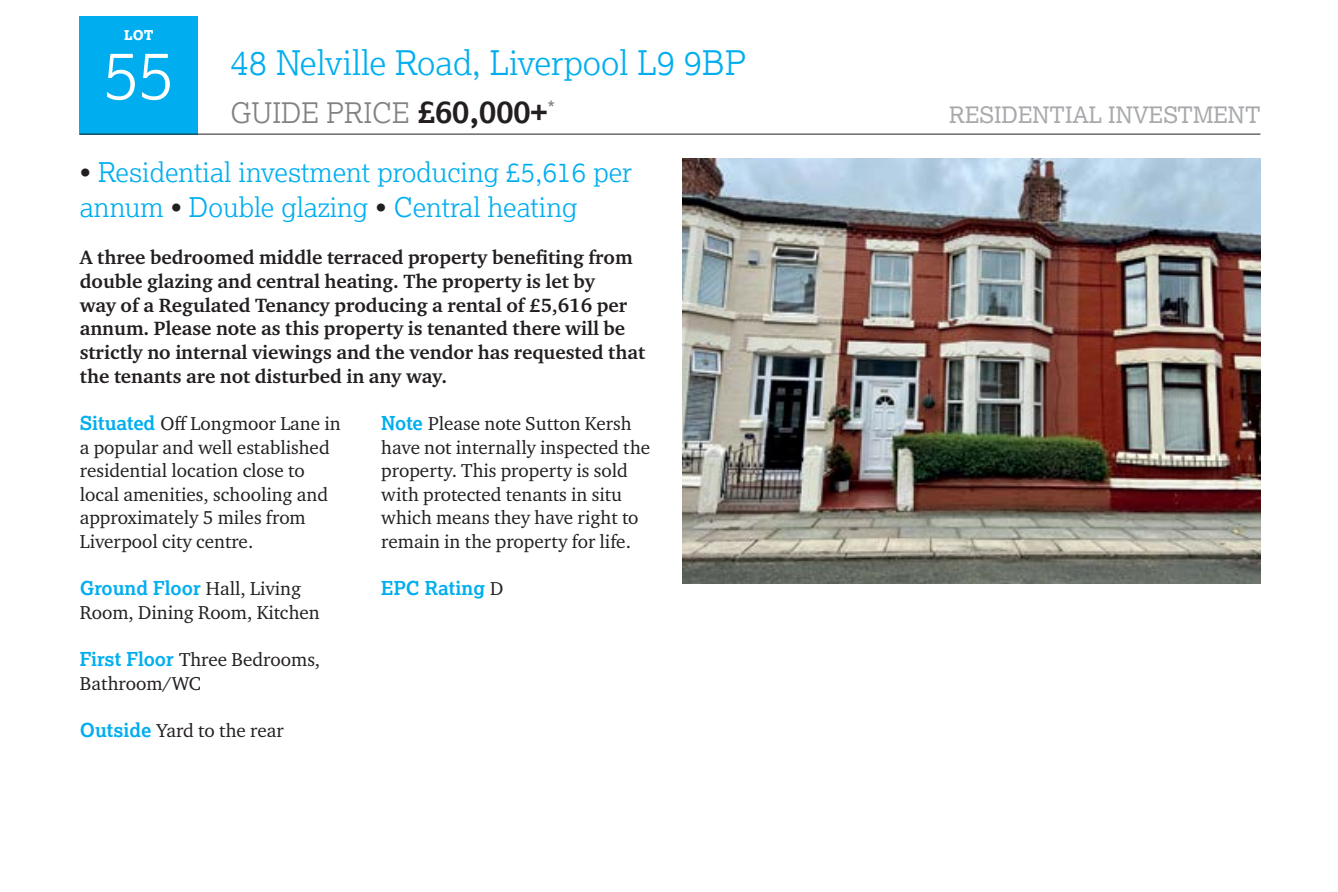
<style>
.page{position:relative;width:1338px;height:892px;background:#fff}
.page>*{position:absolute;margin:0;border:0;box-sizing:border-box;transform-origin:0 0}
.t1{font:300 67.5px "Lexia";color:#fff}
.t2{font:300 33.75px "Lexia";color:#00aeef}
.t3{font:300 28.12px "Lexia";color:#808285}
.t4{font:300 27px/35.3px "Lexia";color:#00aeef}
.t5{font:22.5px "Lexia";color:#a7a9ac}
.t6{font:700 19.8px/23.6px "Charter ITC Pro";color:#231f20}
.t7{font:19.12px/23.6px "Charter ITC Pro";color:#231f20}
.t8{font:700 19.12px "Lexia";color:#00aeef}
.t9{font:800 13.5px "Lexia";color:#fff}
.s1{font-weight:700;font-size:31.5px;color:#231f20}
.s2{color:#231f20}
.s3{font-family:"Lexia";font-weight:700;color:#00aeef}
.s4{font-family:"Charter ITC Pro";font-weight:400;color:#231f20}
</style>
<div class="page">
<div style="left:80px;top:16px;width:118px;height:118px;background:#00aeef"></div>
<hr style="left:80px;top:134px;width:1180px;height:1px;background:#231f20">
<img style="left:682px;top:158px;width:578px;height:425px">
<p class="t9" style="left:124px;top:26px;width:31px">LOT</p>
<h1 class="t1" style="left:103px;top:32px;width:73px">55</h1>
<h2 class="t2" style="left:230px;top:42px;width:517px">48 Nelville Road, Liverpool L9 9BP</h2>
<h3 class="t3" style="left:230px;top:95px;width:326px">GUIDE PRICE <span class="s1">£60,000+</span><sup>*</sup></h3>
<p class="t5" style="left:949px;top:100px;width:313px">RESIDENTIAL INVESTMENT</p>
<h3 class="t4" style="left:80px;top:153px;width:554px"><span class="s2">•</span> Residential investment producing £5,616 per annum <span class="s2">•</span> Double glazing <span class="s2">•</span> Central heating</h3>
<p class="t6" style="left:80px;top:246px;width:567px">A three bedroomed middle terraced property benefiting from double glazing and central heating. The property is let by<br>way of a Regulated Tenancy producing a rental of £5,616 per annum. Please note as this property is tenanted there will be strictly no internal viewings and the vendor has requested that the tenants are not disturbed in any way.</p>
<p class="t7" style="left:80px;top:411px;width:262px"><span class="s3">Situated</span> Off Longmoor Lane in a popular and well established residential location close to local amenities, schooling and approximately 5 miles from<br>Liverpool city centre.</p>
<p class="t8" style="left:80px;top:576px;width:223px">Ground Floor <span class="s4">Hall, Living</span></p>
<p class="t7" style="left:80px;top:600px;width:241px">Room, Dining Room, Kitchen</p>
<p class="t7" style="left:80px;top:647px;width:242px"><span class="s3">First Floor</span> Three Bedrooms,<br>Bathroom/WC</p>
<p class="t7" style="left:80px;top:718px;width:205px"><span class="s3">Outside</span> Yard to the rear</p>
<p class="t7" style="left:381px;top:411px;width:270px"><span class="s3">Note</span> Please note Sutton Kersh have not internally inspected the property. This property is sold with protected tenants in situ which means they have right to remain in the property for life.</p>
<p class="t8" style="left:381px;top:576px;width:124px">EPC Rating <span class="s4">D</span></p>
</div>
